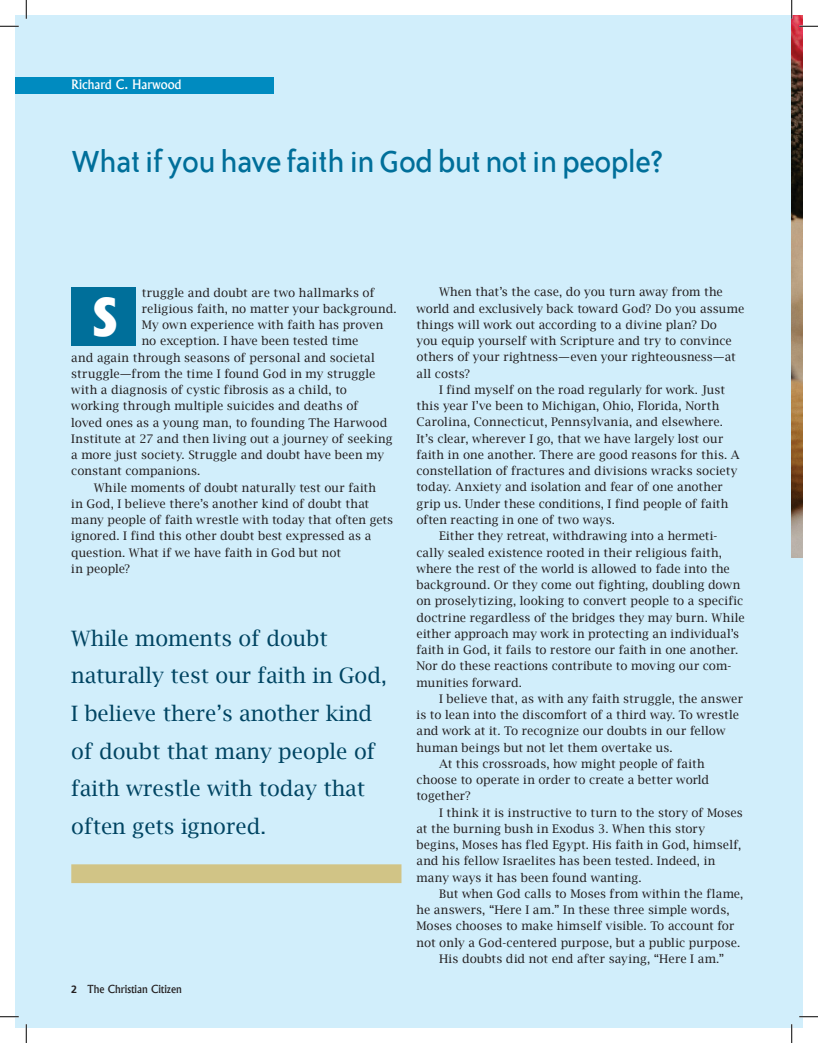
<style>
.page{position:relative;width:818px;height:1043px;background:#fff}
.page>*{position:absolute;margin:0;border:0;box-sizing:border-box;transform-origin:0 0}
.t1{font:800 49.88px "Albertus";color:#fff}
.t2{font:35px "Bailey Sans ITC";letter-spacing:-.02em;color:#006f9a}
.t3{font:21.25px/37.5px "Lucida Bright";color:#004462}
.t4{font:500 12.5px "Albertus";color:#fff}
.t5{font:11.88px "Lucida Bright";letter-spacing:.01em;color:#231f20}
.t6{font:500 10.62px "Albertus";color:#231f20}
.s1{font-family:"Frutiger";font-weight:700}
</style>
<div class="page">
<div style="left:15px;top:15px;width:787px;height:1013px;background:#d1eefb"></div>
<div style="left:71px;top:287px;width:65px;height:59px;background:#006f9a"></div>
<div style="left:15px;top:77px;width:259px;height:16px;background:#008bc0"></div>
<img style="left:791px;top:15px;width:11px;height:542px">
<div style="left:71px;top:864px;width:330px;height:19px;background:#d1c486"></div>
<svg style="left:0;top:25px;width:19px;height:2px"></svg>
<svg style="left:799px;top:25px;width:19px;height:2px"></svg>
<svg style="left:0;top:1016px;width:19px;height:1px"></svg>
<svg style="left:799px;top:1015px;width:19px;height:2px"></svg>
<svg style="left:25px;top:0;width:2px;height:19px"></svg>
<svg style="left:25px;top:1024px;width:2px;height:18px"></svg>
<svg style="left:791px;top:0;width:1px;height:19px"></svg>
<svg style="left:791px;top:1024px;width:1px;height:18px"></svg>
<p class="t4" style="left:71px;top:77px;width:112px">Richard C. Harwood</p>
<h2 class="t2" style="left:71px;top:143px;width:593px">What if you have faith in God but not in people?</h2>
<p class="t5" style="left:142px;top:285px;width:234px">truggle and doubt are two hallmarks of</p>
<p class="t5" style="left:142px;top:302px;width:256px">religious faith, no matter your background.</p>
<p class="t5" style="left:142px;top:318px;width:243px">My own experience with faith has proven</p>
<p class="t5" style="left:142px;top:334px;width:218px">no exception. I have been tested time</p>
<p class="t5" style="left:71px;top:350px;width:305px">and again through seasons of personal and societal</p>
<p class="t5" style="left:71px;top:367px;width:306px">struggle—from the time I found God in my struggle</p>
<p class="t5" style="left:71px;top:383px;width:277px">with a diagnosis of cystic fibrosis as a child, to</p>
<p class="t5" style="left:71px;top:399px;width:288px">working through multiple suicides and deaths of</p>
<p class="t5" style="left:71px;top:415px;width:317px">loved ones as a young man, to founding The Harwood</p>
<p class="t5" style="left:71px;top:432px;width:323px">Institute at 27 and then living out a journey of seeking</p>
<p class="t5" style="left:71px;top:448px;width:314px">a more just society. Struggle and doubt have been my</p>
<p class="t5" style="left:71px;top:464px;width:131px">constant companions.</p>
<p class="t5" style="left:94px;top:480px;width:284px">While moments of doubt naturally test our faith</p>
<p class="t5" style="left:71px;top:497px;width:299px">in God, I believe there’s another kind of doubt that</p>
<p class="t5" style="left:71px;top:513px;width:323px">many people of faith wrestle with today that often gets</p>
<p class="t5" style="left:71px;top:529px;width:301px">ignored. I find this other doubt best expressed as a</p>
<p class="t5" style="left:71px;top:545px;width:271px">question. What if we have faith in God but not</p>
<p class="t5" style="left:71px;top:562px;width:61px">in people?</p>
<h1 class="t1" style="left:91px;top:286px;width:28px">S</h1>
<h3 class="t3" style="left:71px;top:619px;width:317px">While moments of doubt naturally test our faith in God,<br>I believe there’s another kind of doubt that many people of faith wrestle with today that often gets ignored.</h3>
<p class="t6" style="left:71px;top:982px;width:112px"><span class="s1">2</span> The Christian Citizen</p>
<p class="t5" style="left:439px;top:285px;width:285px">When that’s the case, do you turn away from the</p>
<p class="t5" style="left:416px;top:302px;width:329px">world and exclusively back toward God? Do you assume</p>
<p class="t5" style="left:416px;top:318px;width:302px">things will work out according to a divine plan? Do</p>
<p class="t5" style="left:416px;top:334px;width:317px">you equip yourself with Scripture and try to convince</p>
<p class="t5" style="left:416px;top:350px;width:321px">others of your rightness—even your righteousness—at</p>
<p class="t5" style="left:416px;top:367px;width:55px">all costs?</p>
<p class="t5" style="left:439px;top:383px;width:287px">I find myself on the road regularly for work. Just</p>
<p class="t5" style="left:416px;top:399px;width:304px">this year I’ve been to Michigan, Ohio, Florida, North</p>
<p class="t5" style="left:416px;top:415px;width:308px">Carolina, Connecticut, Pennsylvania, and elsewhere.</p>
<p class="t5" style="left:416px;top:432px;width:308px">It’s clear, wherever I go, that we have largely lost our</p>
<p class="t5" style="left:416px;top:448px;width:325px">faith in one another. There are good reasons for this. A</p>
<p class="t5" style="left:416px;top:464px;width:322px">constellation of fractures and divisions wracks society</p>
<p class="t5" style="left:416px;top:480px;width:308px">today. Anxiety and isolation and fear of one another</p>
<p class="t5" style="left:416px;top:496px;width:313px">grip us. Under these conditions, I find people of faith</p>
<p class="t5" style="left:416px;top:513px;width:200px">often reacting in one of two ways.</p>
<p class="t5" style="left:439px;top:529px;width:280px">Either they retreat, withdrawing into a hermeti-</p>
<p class="t5" style="left:416px;top:545px;width:307px">cally sealed existence rooted in their religious faith,</p>
<p class="t5" style="left:416px;top:561px;width:315px">where the rest of the world is allowed to fade into the</p>
<p class="t5" style="left:416px;top:578px;width:325px">background. Or they come out fighting, doubling down</p>
<p class="t5" style="left:416px;top:594px;width:328px">on proselytizing, looking to convert people to a specific</p>
<p class="t5" style="left:416px;top:610px;width:330px">doctrine regardless of the bridges they may burn. While</p>
<p class="t5" style="left:416px;top:626px;width:324px">either approach may work in protecting an individual’s</p>
<p class="t5" style="left:416px;top:643px;width:323px">faith in God, it fails to restore our faith in one another.</p>
<p class="t5" style="left:416px;top:659px;width:316px">Nor do these reactions contribute to moving our com-</p>
<p class="t5" style="left:416px;top:675px;width:107px">munities forward.</p>
<p class="t5" style="left:439px;top:691px;width:305px">I believe that, as with any faith struggle, the answer</p>
<p class="t5" style="left:416px;top:708px;width:324px">is to lean into the discomfort of a third way. To wrestle</p>
<p class="t5" style="left:416px;top:724px;width:310px">and work at it. To recognize our doubts in our fellow</p>
<p class="t5" style="left:416px;top:740px;width:258px">human beings but not let them overtake us.</p>
<p class="t5" style="left:439px;top:756px;width:267px">At this crossroads, how might people of faith</p>
<p class="t5" style="left:416px;top:773px;width:294px">choose to operate in order to create a better world</p>
<p class="t5" style="left:416px;top:789px;width:56px">together?</p>
<p class="t5" style="left:439px;top:805px;width:305px">I think it is instructive to turn to the story of Moses</p>
<p class="t5" style="left:416px;top:821px;width:290px">at the burning bush in Exodus 3. When this story</p>
<p class="t5" style="left:416px;top:838px;width:326px">begins, Moses has fled Egypt. His faith in God, himself,</p>
<p class="t5" style="left:416px;top:854px;width:300px">and his fellow Israelites has been tested. Indeed, in</p>
<p class="t5" style="left:416px;top:870px;width:226px">many ways it has been found wanting.</p>
<p class="t5" style="left:439px;top:886px;width:306px">But when God calls to Moses from within the flame,</p>
<p class="t5" style="left:416px;top:903px;width:314px">he answers, “Here I am.” In these three simple words,</p>
<p class="t5" style="left:416px;top:919px;width:319px">Moses chooses to make himself visible. To account for</p>
<p class="t5" style="left:416px;top:935px;width:325px">not only a God-centered purpose, but a public purpose.</p>
<p class="t5" style="left:439px;top:951px;width:287px">His doubts did not end after saying, “Here I am.”</p>
</div>
